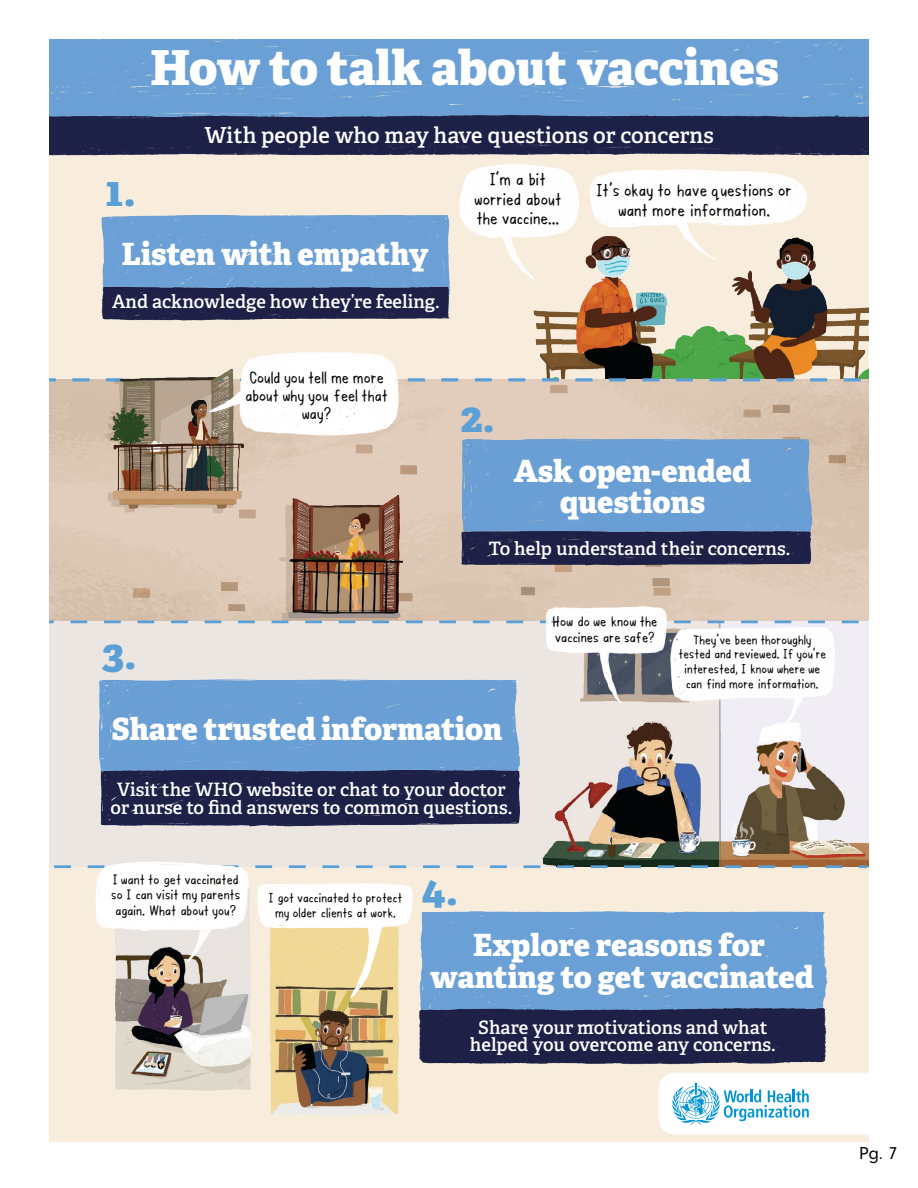
<style>
.page{position:relative;width:918px;height:1188px;background:#fff}
.page>*{position:absolute;margin:0;border:0;box-sizing:border-box;transform-origin:0 0}
.t1{font:800 48.15px "Adelle";letter-spacing:-.01em;color:#fff}
.t2{font:800 41.25px "Adelle";color:#5aa0d7}
.t3{font:800 30.75px/31.7px "Adelle";color:#fff;text-align:center}
.t4{font:600 22.05px "Adelle";color:#fff}
.t5{font:600 18.45px/17.9px "Adelle";color:#fff;text-align:center}
.t6{font:18px "Neuzeit Gro";color:#000}
.t7{font:16.2px/19.4px "Morris Sans Global";color:#040607;text-align:center}
.t8{font:15.3px/18.3px "Morris Sans Global";color:#040607;text-align:center}
.t9{font:13.35px/16px "Morris Sans Global";color:#040607}
.t10{font:13.05px/15.6px "Morris Sans Global";color:#040607;text-align:center}
.t11{font:12.45px/14.9px "Morris Sans Global";color:#040607;text-align:center}
.t12{font:12.3px/14.7px "Morris Sans Global";color:#040607;text-align:center}
</style>
<div class="page">
<div style="left:431px;top:867px;width:438px;height:275px;background:#f8eddd"></div>
<div style="left:50px;top:40px;width:819px;height:70px;background:#6aa0d5"></div>
<img style="left:50px;top:110px;width:819px;height:231px">
<img style="left:296px;top:144px;width:573px;height:233px">
<img style="left:248px;top:151px;width:573px;height:226px">
<img style="left:446px;top:377px;width:423px;height:228px">
<img style="left:50px;top:341px;width:363px;height:195px">
<img style="left:387px;top:431px;width:12px;height:105px">
<img style="left:399px;top:388px;width:435px;height:187px">
<img style="left:431px;top:622px;width:438px;height:245px">
<svg style="left:837px;top:621px;width:30px;height:2px"></svg>
<img style="left:431px;top:591px;width:238px;height:266px">
<img style="left:668px;top:601px;width:169px;height:264px">
<img style="left:50px;top:536px;width:498px;height:306px">
<svg style="left:431px;top:865px;width:420px;height:3px"></svg>
<svg style="left:859px;top:865px;width:8px;height:3px"></svg>
<img style="left:50px;top:847px;width:203px;height:295px">
<div style="left:253px;top:828px;width:178px;height:314px;background:#f8eddd"></div>
<img style="left:248px;top:795px;width:181px;height:322px">
<img style="left:410px;top:906px;width:425px;height:92px">
<img style="left:394px;top:998px;width:442px;height:76px">
<svg style="left:658px;top:1073px;width:211px;height:61px"></svg>
<h1 class="t1" style="left:151px;top:37px;width:630px">How to talk about vaccines</h1>
<p class="t4" style="left:204px;top:121px;width:511px">With people who may have questions or concerns</p>
<h2 class="t2" style="left:105px;top:165px;width:32px">1.</h2>
<h3 class="t3" style="left:122px;top:238px;width:308px">Listen with empathy</h3>
<p class="t5" style="left:112px;top:293px;width:329px">And acknowledge how they’re feeling.</p>
<p class="t7" style="left:474px;top:171px;width:89px">I’m a bit worried about the vaccine...</p>
<p class="t7" style="left:596px;top:182px;width:197px">It’s okay to have questions or want more information.</p>
<h2 class="t2" style="left:102px;top:627px;width:35px">3.</h2>
<p class="t8" style="left:245px;top:369px;width:144px">Could you tell me more about why you feel that way?</p>
<h2 class="t2" style="left:460px;top:390px;width:36px">2.</h2>
<h3 class="t3" style="left:514px;top:455px;width:239px">Ask open-ended questions</h3>
<p class="t5" style="left:489px;top:540px;width:303px">To help understand their concerns.</p>
<p class="t9" style="left:552px;top:614px;width:106px">How do we know the vaccines are safe?</p>
<p class="t12" style="left:679px;top:633px;width:149px">They’ve been thoroughly tested and reviewed. If you’re interested, I know where we can find more information.</p>
<h3 class="t3" style="left:112px;top:713px;width:392px">Share trusted information</h3>
<p class="t5" style="left:110px;top:781px;width:403px">Visit the WHO website or chat to your doctor or nurse to find answers to common questions.</p>
<p class="t10" style="left:111px;top:872px;width:131px">I want to get vaccinated so I can visit my parents again. What about you?</p>
<h2 class="t2" style="left:422px;top:864px;width:38px">4.</h2>
<h3 class="t3" style="left:430px;top:930px;width:385px">Explore reasons for wanting to get vaccinated</h3>
<p class="t5" style="left:470px;top:1018px;width:307px">Share your motivations and what helped you overcome any concerns.</p>
<p class="t11" style="left:269px;top:891px;width:135px">I got vaccinated to protect my older clients at work.</p>
<p class="t6" style="left:859px;top:1143px;width:40px">Pg. 7</p>
</div>
